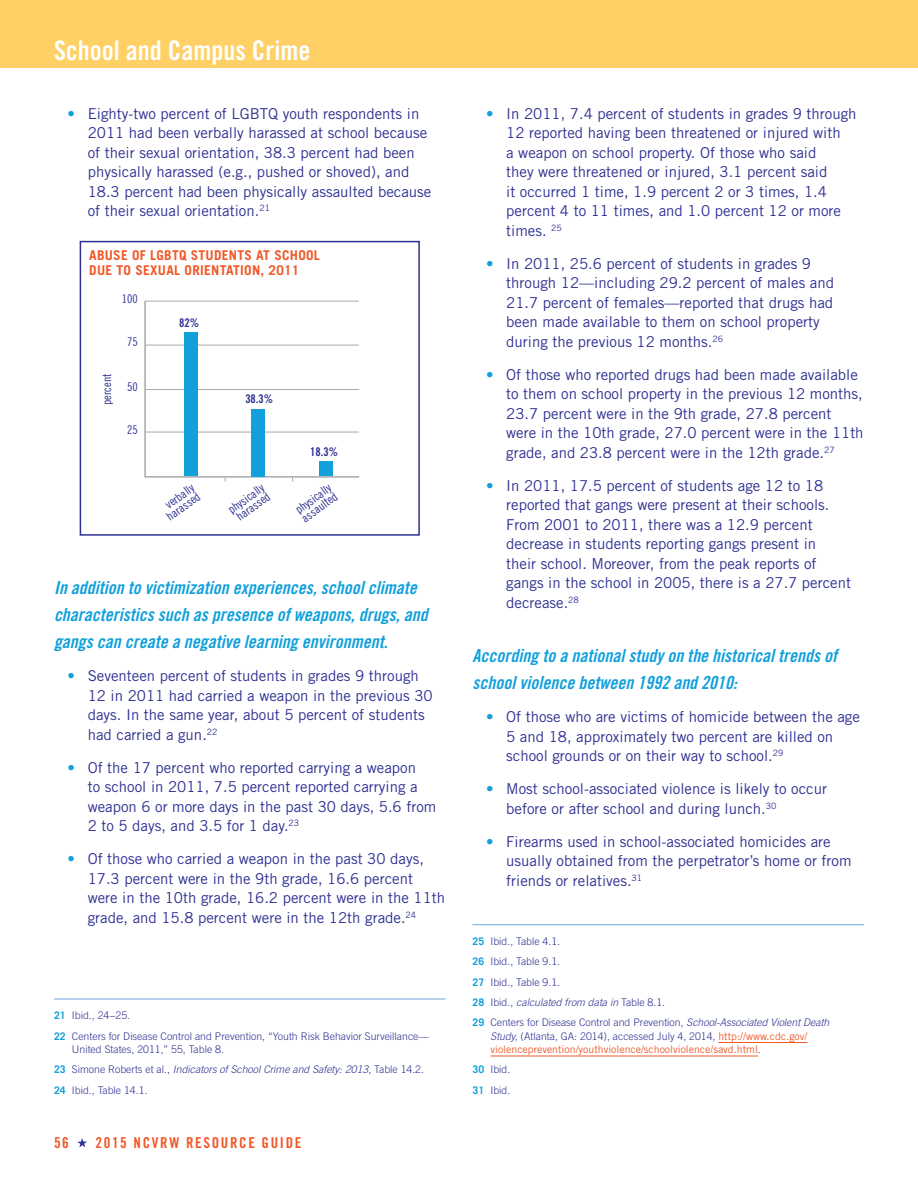
<style>
.page{position:relative;width:918px;height:1188px;background:#fff}
.page>*{position:absolute;margin:0;border:0;box-sizing:border-box;transform-origin:0 0}
.t1{font:27px "Trade Gothic LT Std Bd Cn 20";color:#fff}
.t2{font:18px/27px "Trade Gothic LT Std Bd Cn 20 Obl";color:#12a0db}
.t3{font:15px/19.5px "Trade Gothic LT Std";color:#2e3092}
.t4{font:15px "Trade Gothic LT Std Bd Cn 20";letter-spacing:.11em;color:#f15929}
.t5{font:700 13.5px/15px "Trade Gothic LT Std";letter-spacing:.02em;color:#f15929}
.t6{font:12px/10.5px "Trade Gothic LT Std Cn 18";color:#2e3092}
.t7{font:12px "Trade Gothic LT Std Bd Cn 20";color:#2e3092}
.t8{font:300 10.5px/20.2px "Trade Gothic LT Std";color:#2e3092}
.t9{font:10.5px/13.5px "Trade Gothic LT Std";color:#f15929}
.s1{color:#12a0db}
.s2{font-weight:700;color:#12a0db}
.s3{font-style:italic}
.s4{font-weight:300;font-style:italic;color:#2e3092}
.s5{font-weight:300;color:#2e3092}
</style>
<div class="page">
<svg style="left:77px;top:1138px;width:10px;height:10px"></svg>
<div style="left:0;top:0;width:918px;height:68px;background:#fed066"></div>
<hr style="left:54px;top:999px;width:392px;height:1px;background:#6fa7e3">
<hr style="left:472px;top:924px;width:392px;height:1px;background:#6fa7e3">
<hr style="left:718px;top:1042px;width:89px;height:1px;background:#f15929">
<hr style="left:490px;top:1056px;width:268px;height:1px;background:#f15929">
<div style="left:80px;top:241px;width:340px;height:295px;border:2px solid #2e3092"></div>
<svg style="left:144px;top:300px;width:216px;height:182px"></svg>
<div style="left:184px;top:332px;width:13px;height:144px;background:#12a0db"></div>
<div style="left:174px;top:319px;width:31px;height:11px;background:#fff"></div>
<h1 class="t1" style="left:54px;top:34px;width:258px">School and Campus Crime</h1>
<p class="t3" style="left:88px;top:104px;width:345px;text-indent:-20px"><span class="s1">•</span> Eighty-two percent of LGBTQ youth respondents in 2011 had been verbally harassed at school because of their sexual orientation, 38.3 percent had been physically harassed (e.g., pushed or shoved), and 18.3 percent had been physically assaulted because of their sexual orientation.<sup>21</sup></p>
<p class="t5" style="left:89px;top:248px;width:232px">ABUSE OF LGBTQ STUDENTS AT SCHOOL<br>DUE TO SEXUAL ORIENTATION, 2011</p>
<p class="t6" style="left:122px;top:294px;width:17px">100</p>
<p class="t6" style="left:101px;top:405px;width:33px;rotate:-90deg">percent</p>
<p class="t6" style="left:127px;top:336px;width:12px">75</p>
<p class="t6" style="left:127px;top:381px;width:12px">50</p>
<p class="t6" style="left:127px;top:425px;width:12px">25</p>
<p class="t7" style="left:179px;top:316px;width:21px">82%</p>
<p class="t6" style="left:158px;top:505px;width:40px;text-align:center;rotate:-36deg">verbally harassed</p>
<p class="t7" style="left:245px;top:392px;width:29px">38.3%</p>
<p class="t6" style="left:226px;top:506px;width:43px;rotate:-36deg">physically harassed</p>
<p class="t7" style="left:310px;top:444px;width:29px">18.3%</p>
<p class="t6" style="left:293px;top:506px;width:43px;rotate:-36deg">physically assaulted</p>
<p class="t2" style="left:54px;top:575px;width:375px">In addition to victimization experiences, school climate characteristics such as presence of weapons, drugs, and gangs can create a negative learning environment.</p>
<p class="t3" style="left:88px;top:666px;width:346px;text-indent:-20px"><span class="s1">•</span> Seventeen percent of students in grades 9 through 12 in 2011 had carried a weapon in the previous 30 days. In the same year, about 5 percent of students had carried a gun.<sup>22</sup></p>
<p class="t3" style="left:88px;top:758px;width:350px;text-indent:-20px"><span class="s1">•</span> Of the 17 percent who reported carrying a weapon<br>to school in 2011, 7.5 percent reported carrying a weapon 6 or more days in the past 30 days, 5.6 from 2 to 5 days, and 3.5 for 1 day.<sup>23</sup></p>
<p class="t3" style="left:88px;top:849px;width:359px;text-indent:-20px"><span class="s1">•</span> Of those who carried a weapon in the past 30 days, 17.3 percent were in the 9th grade, 16.6 percent were in the 10th grade, 16.2 percent were in the 11th grade, and 15.8 percent were in the 12th grade.<sup>24</sup></p>
<p class="t8" style="left:54px;top:1005px;width:377px"><span class="s2">21</span> Ibid., 24−25.<br><span class="s2">22</span> Centers for Disease Control and Prevention, “Youth Risk Behavior Surveillance—</p>
<p class="t8" style="left:54px;top:1039px;width:372px;text-indent:18px">United States, 2011,” 55, Table 8.<br><span class="s2">23</span> Simone Roberts et al., <span class="s3">Indicators of School Crime and Safety: 2013,</span> Table 14.2.<br><span class="s2">24</span> Ibid., Table 14.1.</p>
<p class="t4" style="left:54px;top:1133px;width:16px">56</p>
<p class="t4" style="left:95px;top:1133px;width:208px">2015 NCVRW RESOURCE GUIDE</p>
<p class="t3" style="left:506px;top:104px;width:352px;text-indent:-20px"><span class="s1">•</span> In 2011, 7.4 percent of students in grades 9 through 12 reported having been threatened or injured with<br>a weapon on school property. Of those who said<br>they were threatened or injured, 3.1 percent said<br>it occurred 1 time, 1.9 percent 2 or 3 times, 1.4 percent 4 to 11 times, and 1.0 percent 12 or more times. <sup>25</sup></p>
<p class="t3" style="left:506px;top:254px;width:329px;text-indent:-20px"><span class="s1">•</span> In 2011, 25.6 percent of students in grades 9 through 12—including 29.2 percent of males and 21.7 percent of females—reported that drugs had been made available to them on school property during the previous 12 months.<sup>26</sup></p>
<p class="t3" style="left:506px;top:365px;width:359px;text-indent:-20px"><span class="s1">•</span> Of those who reported drugs had been made available to them on school property in the previous 12 months, 23.7 percent were in the 9th grade, 27.8 percent were in the 10th grade, 27.0 percent were in the 11th grade, and 23.8 percent were in the 12th grade.<sup>27</sup></p>
<p class="t3" style="left:506px;top:476px;width:346px;text-indent:-20px"><span class="s1">•</span> In 2011, 17.5 percent of students age 12 to 18 reported that gangs were present at their schools.<br>From 2001 to 2011, there was a 12.9 percent decrease in students reporting gangs present in<br>their school. Moreover, from the peak reports of gangs in the school in 2005, there is a 27.7 percent decrease.<sup>28</sup></p>
<p class="t2" style="left:472px;top:642px;width:366px">According to a national study on the historical trends of school violence between 1992 and 2010:</p>
<p class="t3" style="left:506px;top:707px;width:355px;text-indent:-20px"><span class="s1">•</span> Of those who are victims of homicide between the age<br>5 and 18, approximately two percent are killed on school grounds or on their way to school.<sup>29</sup></p>
<p class="t3" style="left:506px;top:779px;width:322px;text-indent:-20px"><span class="s1">•</span> Most school-associated violence is likely to occur before or after school and during lunch.<sup>30</sup></p>
<p class="t3" style="left:506px;top:831px;width:347px;text-indent:-20px"><span class="s1">•</span> Firearms used in school-associated homicides are usually obtained from the perpetrator’s home or from friends or relatives.<sup>31</sup></p>
<p class="t8" style="left:472px;top:931px;width:358px"><span class="s2">25</span> Ibid., Table 4.1.<br><span class="s2">26</span> Ibid., Table 9.1.<br><span class="s2">27</span> Ibid., Table 9.1.<br><span class="s2">28</span> Ibid., <span class="s3">calculated from data in</span> Table 8.1.<br><span class="s2">29</span> Centers for Disease Control and Prevention, <span class="s3">School-Associated Violent Death</span></p>
<p class="t9" style="left:490px;top:1029px;width:318px"><span class="s4">Study,</span> <span class="s5">(Atlanta, GA: 2014), accessed July 4, 2014,</span> http://www.cdc.gov/ violenceprevention/youthviolence/schoolviolence/savd.html<span class="s5">.</span></p>
<p class="t8" style="left:472px;top:1059px;width:39px"><span class="s2">30</span> Ibid.<br><span class="s2">31</span> Ibid.</p>
</div>
